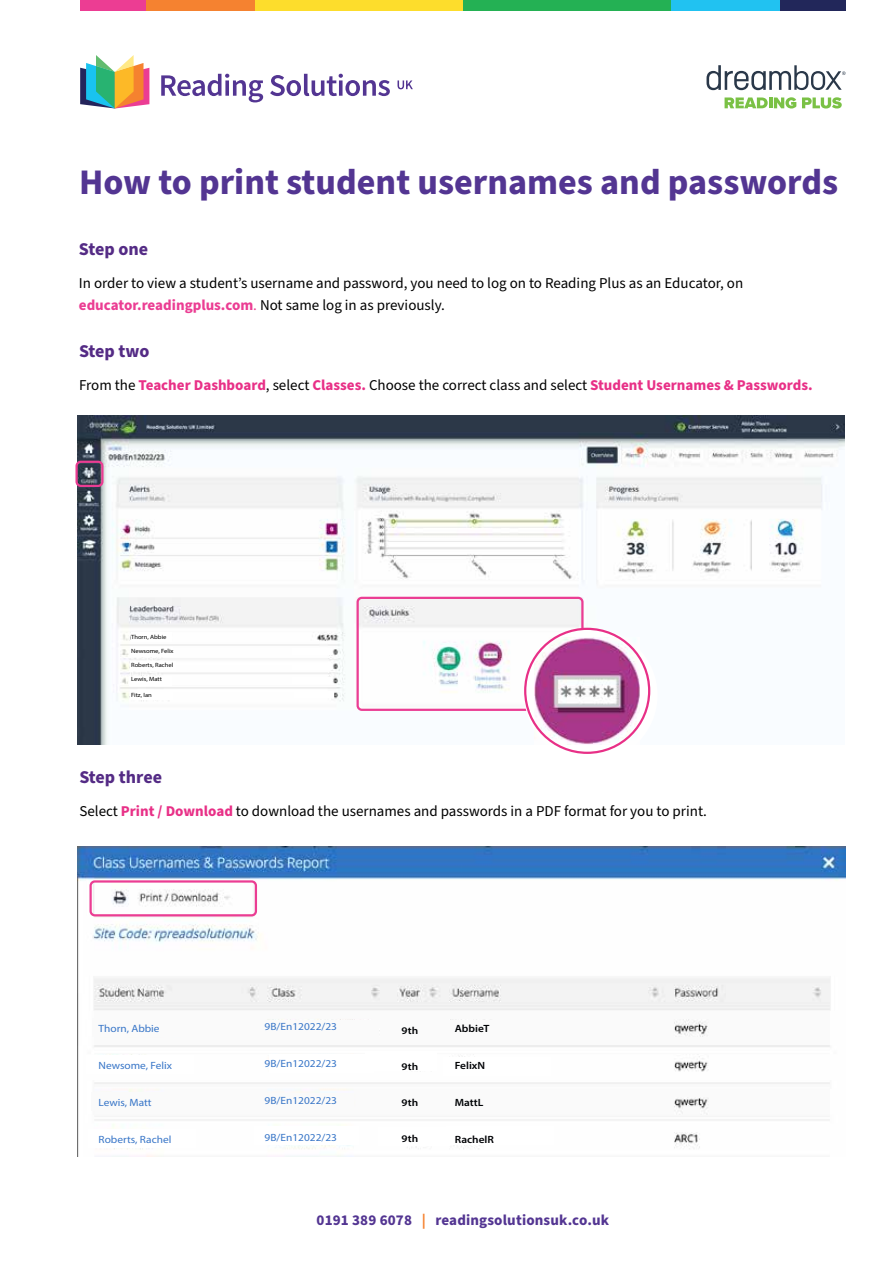
<style>
.page{position:relative;width:893px;height:1263px;background:#fff}
.page>*{position:absolute;margin:0;border:0;box-sizing:border-box;transform-origin:0 0}
.t1{font:700 36px "Source Sans Pro";color:#533592}
.t2{font:700 18px "Source Sans Pro";color:#542b85}
.t3{font:15px/22.5px "Source Sans Pro";color:#000}
.t4{font:700 15px "Source Sans Pro";color:#e83087}
.t5{font:700 15px "Source Sans Pro";letter-spacing:.01em;color:#533592}
.t6{font:10.5px "Myriad Pro";color:#3775c7;scale:1.08 1}
.t7{font:600 10.5px "Myriad Pro";color:#000205;scale:1.08 1}
.t8{font:600 10.2px "Myriad Pro";color:#000205;scale:1.11 1}
.t9{font:6.15px "Myriad Pro";color:#000;scale:1.08 1}
.s1{font-weight:700;color:#eb3d93}
.s2{color:#eb3d93}
.s3{font-weight:400;color:#000}
.s4{font-weight:700;color:#e83087}
.s5{color:#f5822f}
</style>
<div class="page">
<img style="left:77px;top:846px;width:768px;height:310px">
<img style="left:78px;top:416px;width:767px;height:328px">
<svg style="left:80px;top:55px;width:69px;height:54px"></svg>
<svg style="left:161px;top:74px;width:102px;height:28px"></svg>
<svg style="left:270px;top:74px;width:120px;height:22px"></svg>
<svg style="left:397px;top:80px;width:16px;height:9px"></svg>
<div style="left:80px;top:0;width:66px;height:10px;background:#ec3d93"></div>
<div style="left:146px;top:0;width:109px;height:10px;background:#f58230"></div>
<div style="left:255px;top:0;width:208px;height:10px;background:#fddd2c"></div>
<div style="left:780px;top:0;width:66px;height:10px;background:#22275a"></div>
<div style="left:670px;top:0;width:110px;height:10px;background:#21c2f1"></div>
<div style="left:463px;top:0;width:208px;height:10px;background:#24b154"></div>
<svg style="left:706px;top:65px;width:140px;height:25px"></svg>
<svg style="left:725px;top:97px;width:71px;height:12px"></svg>
<svg style="left:802px;top:97px;width:40px;height:12px"></svg>
<div style="left:89px;top:880px;width:168px;height:36px;border:2px solid #eb3d93;border-radius:4px"></div>
<div style="left:356px;top:597px;width:228px;height:114px;border:2px solid #eb3d93;border-radius:4px"></div>
<div style="left:75px;top:461px;width:29px;height:26px;border:2px solid #eb3d93;border-radius:4px"></div>
<svg style="left:524px;top:629px;width:134px;height:133px"></svg>
<img style="left:534px;top:637px;width:106px;height:107px">
<div style="left:524px;top:628px;width:126px;height:126px;border:2px solid #e83087;border-radius:50%"></div>
<div style="left:131px;top:632px;width:40px;height:9px;background:#fff"></div>
<div style="left:131px;top:647px;width:42px;height:9px;background:#fff"></div>
<div style="left:130px;top:661px;width:41px;height:9px;background:#fff"></div>
<div style="left:292px;top:677px;width:40px;height:7px;background:#fff"></div>
<div style="left:294px;top:691px;width:40px;height:7px;background:#fff"></div>
<div style="left:292px;top:663px;width:39px;height:7px;background:#fff"></div>
<div style="left:292px;top:648px;width:39px;height:7px;background:#fff"></div>
<div style="left:92px;top:1018px;width:108px;height:18px;background:#fafafa"></div>
<div style="left:86px;top:1055px;width:108px;height:19px;background:#fff"></div>
<div style="left:92px;top:1092px;width:107px;height:19px;background:#fafafa"></div>
<div style="left:88px;top:1129px;width:108px;height:18px;background:#fff"></div>
<div style="left:440px;top:1020px;width:108px;height:19px;background:#fafafa"></div>
<div style="left:449px;top:1094px;width:108px;height:18px;background:#fafafa"></div>
<div style="left:443px;top:1057px;width:108px;height:19px;background:#fff"></div>
<div style="left:446px;top:1126px;width:108px;height:19px;background:#fff"></div>
<div style="left:133px;top:661px;width:42px;height:9px;background:#fff"></div>
<div style="left:130px;top:677px;width:42px;height:9px;background:#fff"></div>
<div style="left:130px;top:691px;width:42px;height:9px;background:#fff"></div>
<div style="left:378px;top:1127px;width:72px;height:18px;background:#fff"></div>
<div style="left:383px;top:1094px;width:54px;height:18px;background:#fafafa"></div>
<div style="left:393px;top:1019px;width:54px;height:19px;background:#fafafa"></div>
<div style="left:365px;top:1052px;width:71px;height:19px;background:#fff"></div>
<div style="left:254px;top:1126px;width:105px;height:19px;background:#fff"></div>
<div style="left:238px;top:1094px;width:116px;height:18px;background:#fafafa"></div>
<div style="left:263px;top:1020px;width:115px;height:18px;background:#fafafa"></div>
<div style="left:269px;top:1054px;width:105px;height:19px;background:#fff"></div>
<h1 class="t1" style="left:79px;top:158px;width:761px">How to print student usernames and passwords</h1>
<p class="t2" style="left:79px;top:236px;width:71px">Step one</p>
<p class="t3" style="left:79px;top:272px;width:666px">In order to view a student’s username and password, you need to log on to Reading Plus as an Educator, on <span class="s1">educator.readingplus.com</span><span class="s2">.</span> Not same log in as previously.</p>
<p class="t2" style="left:79px;top:338px;width:72px">Step two</p>
<p class="t4" style="left:79px;top:374px;width:735px"><span class="s3">From the</span> Teacher Dashboard<span class="s3">, select</span> Classes. <span class="s3">Choose the correct class and select</span> Student Usernames &amp; Passwords.</p>
<p class="t9" style="left:131px;top:633px;width:34px">Thorn, Abbie</p>
<p class="t9" style="left:131px;top:647px;width:41px">Newsome, Felix</p>
<p class="t9" style="left:131px;top:661px;width:41px">Roberts, Rachel</p>
<p class="t9" style="left:131px;top:675px;width:30px">Lewis, Matt</p>
<p class="t9" style="left:131px;top:691px;width:21px">Fitz, Ian</p>
<p class="t2" style="left:79px;top:764px;width:84px">Step three</p>
<p class="t3" style="left:79px;top:800px;width:629px">Select <span class="s4">Print / Download</span> to download the usernames and passwords in a PDF format for you to print.</p>
<p class="t6" style="left:99px;top:1022px;width:58px">Thorn, Abbie</p>
<p class="t6" style="left:99px;top:1059px;width:69px">Newsome, Felix</p>
<p class="t6" style="left:99px;top:1096px;width:51px">Lewis, Matt</p>
<p class="t6" style="left:99px;top:1133px;width:69px">Roberts, Rachel</p>
<p class="t6" style="left:265px;top:1020px;width:69px">9B/En12022/23</p>
<p class="t6" style="left:265px;top:1057px;width:69px">9B/En12022/23</p>
<p class="t6" style="left:265px;top:1094px;width:69px">9B/En12022/23</p>
<p class="t6" style="left:265px;top:1131px;width:69px">9B/En12022/23</p>
<p class="t8" style="left:402px;top:1024px;width:16px">9th</p>
<p class="t8" style="left:402px;top:1060px;width:16px">9th</p>
<p class="t8" style="left:402px;top:1096px;width:16px">9th</p>
<p class="t8" style="left:402px;top:1132px;width:16px">9th</p>
<p class="t7" style="left:455px;top:1022px;width:34px">AbbieT</p>
<p class="t7" style="left:455px;top:1059px;width:30px">FelixN</p>
<p class="t7" style="left:455px;top:1096px;width:28px">MattL</p>
<p class="t7" style="left:455px;top:1132px;width:38px">RachelR</p>
<p class="t5" style="left:317px;top:1210px;width:294px">0191 389 6078 <span class="s5">|</span> readingsolutionsuk.co.uk</p>
</div>
